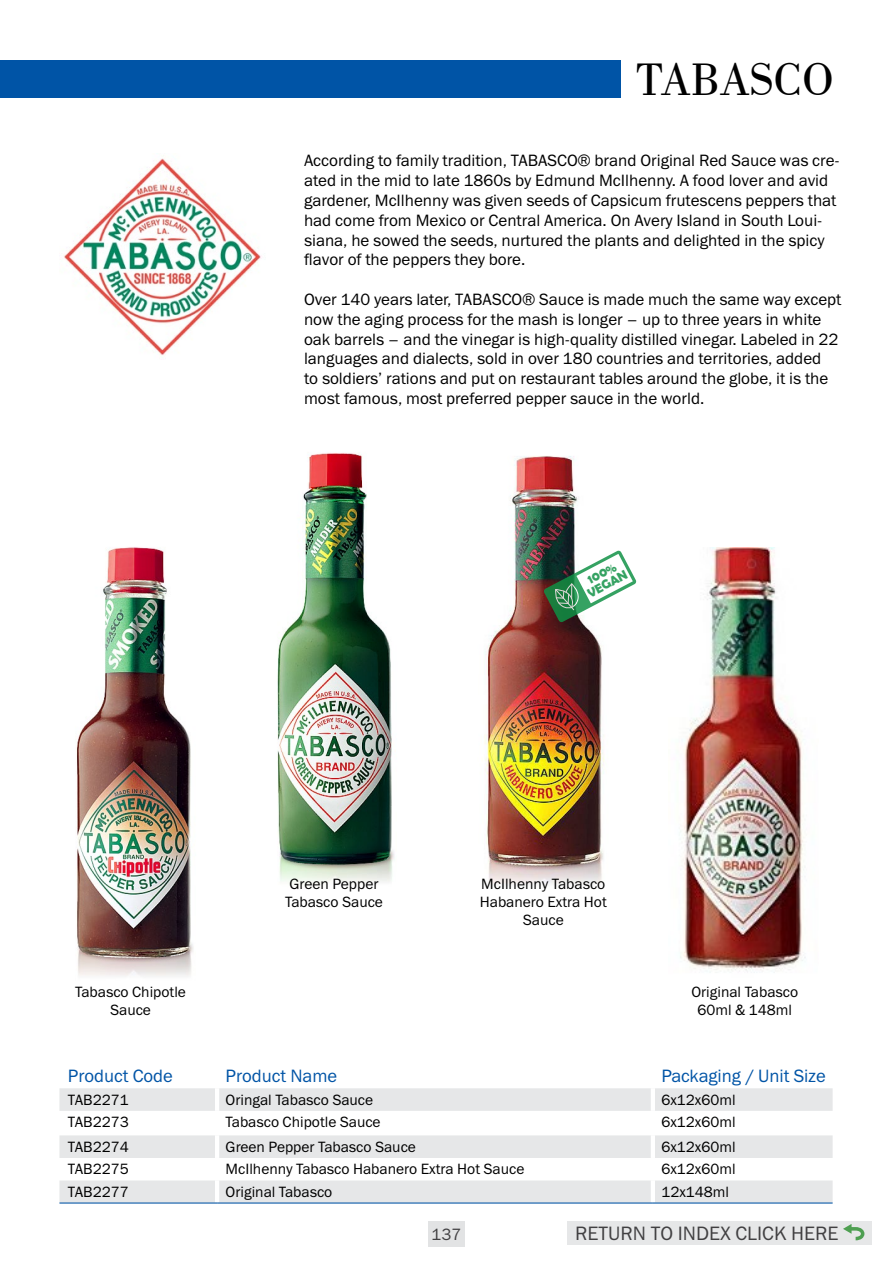
<style>
.page{position:relative;width:893px;height:1263px;background:#fff}
.page>*{position:absolute;margin:0;border:0;box-sizing:border-box;transform-origin:0 0}
.t1{font:48px "Bodoni BT";color:#000}
.t2{font:19.5px "Franklin Gothic Book C";color:#414042}
.t3{font:18px "Franklin Gothic Book C";color:#0054a6}
.t4{font:16.5px/19.8px "Franklin Gothic Book C";color:#000}
.t5{font:16.5px "Franklin Gothic Book C";color:#414042}
.t6{font:15px/18px "Franklin Gothic Book C";color:#000;text-align:center}
.t7{font:700 12.9px/11.7px "Berlin Sans FB Demi";color:#0f9145;text-align:center}
</style>
<div class="page">
<div style="left:567px;top:1221px;width:304px;height:23px;background:#e6e7e8"></div>
<svg style="left:843px;top:1224px;width:21px;height:16px"></svg>
<div style="left:428px;top:1221px;width:37px;height:26px;background:#e2e3e4"></div>
<div style="left:0;top:60px;width:621px;height:38px;background:#0054a6"></div>
<img style="left:64px;top:158px;width:197px;height:198px">
<svg style="left:59px;top:1088px;width:774px;height:114px;fill:#e6e7e8"></svg>
<hr style="left:215px;top:1088px;width:4px;height:23px;background:#fff">
<hr style="left:651px;top:1088px;width:4px;height:23px;background:#fff">
<hr style="left:215px;top:1111px;width:4px;height:24px;background:#fff">
<hr style="left:651px;top:1111px;width:4px;height:24px;background:#fff">
<hr style="left:215px;top:1135px;width:4px;height:23px;background:#fff">
<hr style="left:651px;top:1135px;width:4px;height:23px;background:#fff">
<hr style="left:215px;top:1158px;width:4px;height:22px;background:#fff">
<hr style="left:651px;top:1158px;width:4px;height:22px;background:#fff">
<hr style="left:215px;top:1180px;width:4px;height:22px;background:#fff">
<hr style="left:651px;top:1180px;width:4px;height:22px;background:#fff">
<hr style="left:59px;top:1202px;width:158px;height:1px;background:#0054a6">
<hr style="left:217px;top:1202px;width:436px;height:1px;background:#0054a6">
<hr style="left:653px;top:1202px;width:180px;height:1px;background:#0054a6">
<img style="left:76px;top:547px;width:117px;height:429px">
<img style="left:277px;top:453px;width:118px;height:430px">
<img style="left:680px;top:547px;width:126px;height:426px">
<img style="left:484px;top:456px;width:120px;height:428px">
<svg style="left:543px;top:550px;width:94px;height:72px"></svg>
<h1 class="t1" style="left:636px;top:50px;width:199px">TABASCO</h1>
<p class="t4" style="left:304px;top:151px;width:537px">According to family tradition, TABASCO® brand Original Red Sauce was cre&shy;ated in the mid to late 1860s by Edmund McIlhenny. A food lover and avid gardener, McIlhenny was given seeds of Capsicum frutescens peppers that had come from Mexico or Central America. On Avery Island in South Loui&shy;siana, he sowed the seeds, nurtured the plants and delighted in the spicy flavor of the peppers they bore.</p>
<p class="t4" style="left:304px;top:289px;width:539px">Over 140 years later, TABASCO® Sauce is made much the same way except now the aging process for the mash is longer – up to three years in white oak barrels – and the vinegar is high-quality distilled vinegar. Labeled in 22 languages and dialects, sold in over 180 countries and territories, added<br>to soldiers’ rations and put on restaurant tables around the globe, it is the most famous, most preferred pepper sauce in the world.</p>
<p class="t7" style="left:580px;top:578px;width:45px;rotate:-28deg">100%<br>VEGAN</p>
<p class="t6" style="left:75px;top:982px;width:112px">Tabasco Chipotle<br>Sauce</p>
<p class="t6" style="left:285px;top:874px;width:99px;text-align:left">Green Pepper<br>Tabasco Sauce</p>
<p class="t6" style="left:480px;top:874px;width:128px">McIlhenny Tabasco<br>Habanero Extra Hot<br>Sauce</p>
<p class="t6" style="left:691px;top:982px;width:108px">Original Tabasco<br>60ml &amp; 148ml</p>
<p class="t3" style="left:68px;top:1066px;width:106px">Product Code</p>
<p class="t3" style="left:226px;top:1066px;width:113px">Product Name</p>
<p class="t3" style="left:661px;top:1066px;width:166px">Packaging / Unit Size</p>
<p class="t6" style="left:68px;top:1090px;width:62px">TAB2271</p>
<p class="t6" style="left:226px;top:1090px;width:149px">Oringal Tabasco Sauce</p>
<p class="t6" style="left:661px;top:1090px;width:76px">6x12x60ml</p>
<p class="t6" style="left:68px;top:1113px;width:62px">TAB2273</p>
<p class="t6" style="left:226px;top:1113px;width:156px">Tabasco Chipotle Sauce</p>
<p class="t6" style="left:661px;top:1113px;width:76px">6x12x60ml</p>
<p class="t6" style="left:68px;top:1137px;width:62px">TAB2274</p>
<p class="t6" style="left:226px;top:1137px;width:192px">Green Pepper Tabasco Sauce</p>
<p class="t6" style="left:661px;top:1137px;width:76px">6x12x60ml</p>
<p class="t6" style="left:68px;top:1160px;width:62px">TAB2275</p>
<p class="t6" style="left:226px;top:1160px;width:300px">McIlhenny Tabasco Habanero Extra Hot Sauce</p>
<p class="t6" style="left:661px;top:1160px;width:76px">6x12x60ml</p>
<p class="t6" style="left:68px;top:1182px;width:62px">TAB2277</p>
<p class="t6" style="left:226px;top:1182px;width:108px">Original Tabasco</p>
<p class="t6" style="left:661px;top:1182px;width:69px">12x148ml</p>
<p class="t5" style="left:432px;top:1225px;width:31px">137</p>
<p class="t2" style="left:575px;top:1222px;width:265px">RETURN TO INDEX CLICK HERE</p>
</div>
